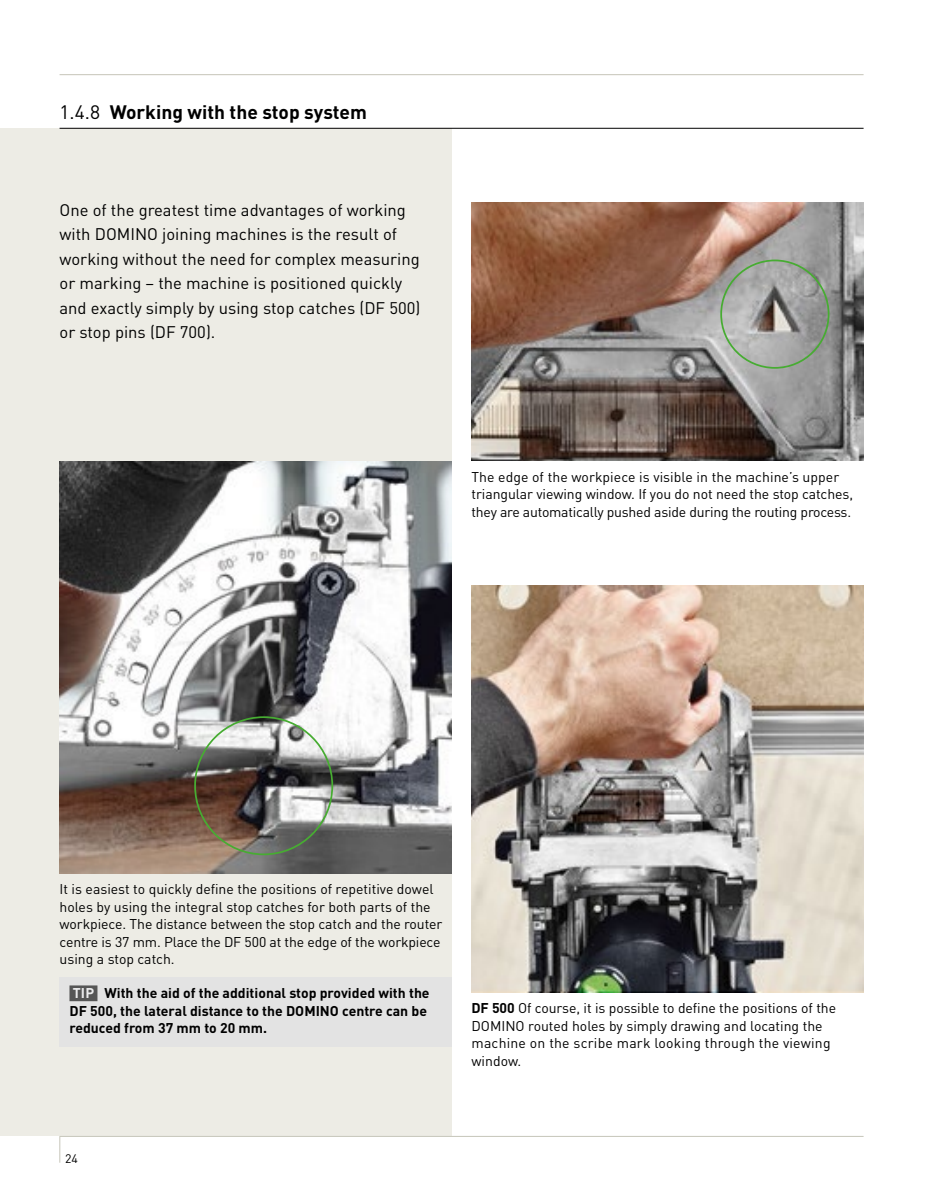
<style>
.page{position:relative;width:943px;height:1191px;background:#fff}
.page>*{position:absolute;margin:0;border:0;box-sizing:border-box;transform-origin:0 0}
.t1{font:700 19.25px "DIN Pro";color:#000}
.t2{font:16.62px/24.5px "DIN Pro";color:#000}
.t3{font:14px/17.5px "DIN Pro";letter-spacing:-.005em;color:#000}
.t4{font:700 14px/17.5px "DIN Pro";color:#000}
.t5{font:12.25px "DIN Pro";color:#000}
.s1{font-weight:400}
.s2{color:#ececed}
.s3{font-weight:700}
</style>
<div class="page">
<div style="left:0;top:128px;width:451px;height:1008px;background:#edece5"></div>
<img style="left:471px;top:585px;width:392px;height:407px">
<img style="left:60px;top:461px;width:391px;height:412px">
<img style="left:471px;top:203px;width:392px;height:258px">
<hr style="left:60px;top:128px;width:803px;height:1px;background:#000">
<div style="left:720px;top:259px;width:109px;height:110px;border:2px solid #47ac32;border-radius:50%"></div>
<svg style="left:59px;top:1136px;width:1px;height:26px"></svg>
<hr style="left:60px;top:1136px;width:803px;height:1px;background:#c6c5b9">
<hr style="left:60px;top:74px;width:803px;height:1px;background:#c6c5b9">
<div style="left:60px;top:977px;width:391px;height:70px;background:#e3e3e3"></div>
<div style="left:69px;top:985px;width:28px;height:16px;background:#565656"></div>
<h1 class="t1" style="left:60px;top:99px;width:309px"><span class="s1">1.4.8</span> Working with the stop system</h1>
<p class="t2" style="left:60px;top:197px;width:362px">One of the greatest time advantages of working with DOMINO joining machines is the result of working without the need for complex measuring or marking – the machine is positioned quickly and exactly simply by using stop catches (DF 500) or stop pins (DF 700).</p>
<p class="t3" style="left:471px;top:467px;width:383px">The edge of the workpiece is visible in the machine’s upper triangular viewing window. If you do not need the stop catches, they are automatically pushed aside during the routing process.</p>
<p class="t3" style="left:60px;top:879px;width:384px">It is easiest to quickly define the positions of repetitive dowel holes by using the integral stop catches for both parts of the workpiece. The distance between the stop catch and the router centre is 37 mm. Place the DF 500 at the edge of the workpiece using a stop catch.</p>
<p class="t4" style="left:69px;top:984px;width:362px"><span class="s2">TIP</span> With the aid of the additional stop provided with the<br>DF 500, the lateral distance to the DOMINO centre can be reduced from 37 mm to 20 mm.</p>
<p class="t3" style="left:471px;top:998px;width:366px"><span class="s3">DF 500</span> Of course, it is possible to define the positions of the DOMINO routed holes by simply drawing and locating the machine on the scribe mark looking through the viewing window.</p>
<p class="t5" style="left:65px;top:1150px;width:14px">24</p>
</div>
